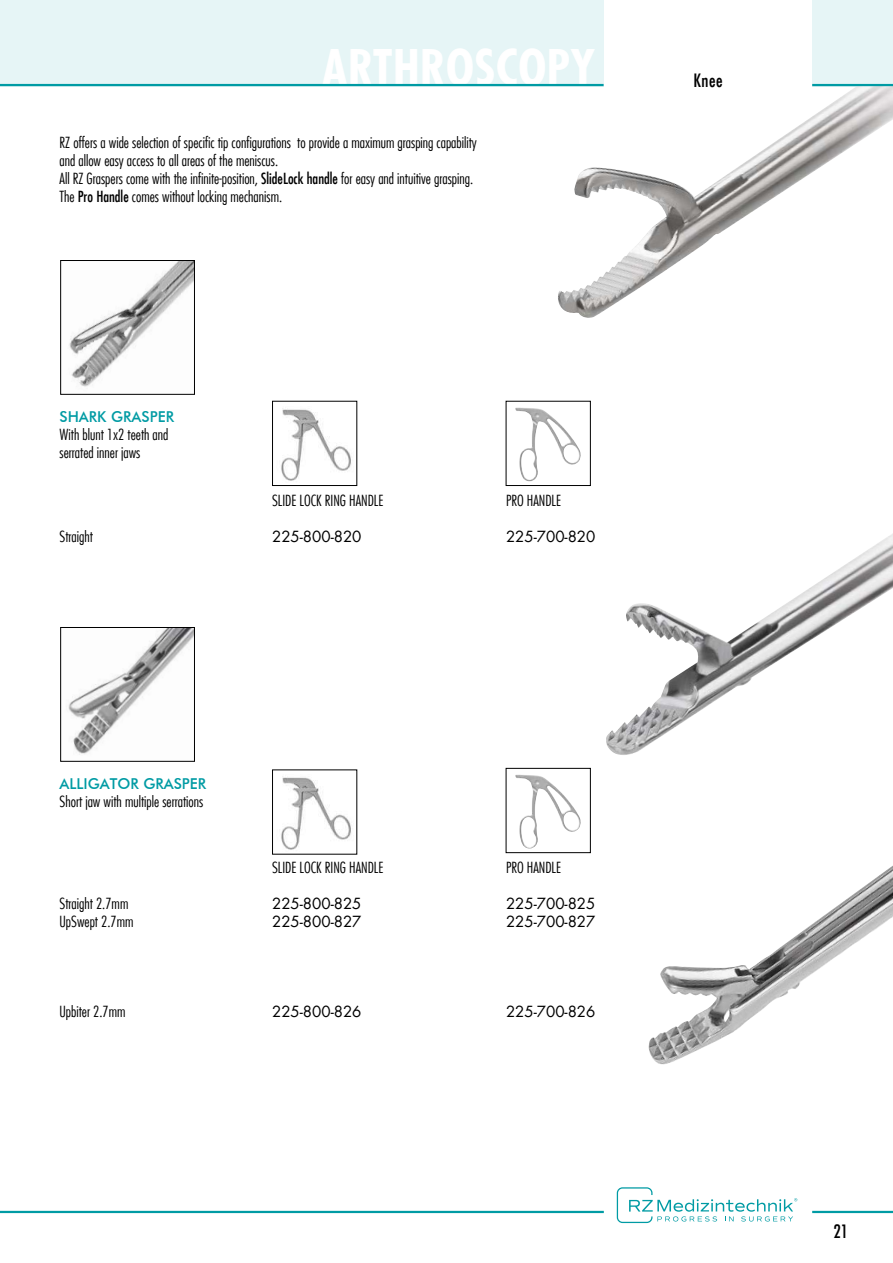
<style>
.page{position:relative;width:893px;height:1263px;background:#fff}
.page>*{position:absolute;margin:0;border:0;box-sizing:border-box;transform-origin:0 0}
.t1{font:700 condensed 48px "Futura LT";letter-spacing:.01em;color:#fff}
.t2{font:condensed 18px "Futura LT";letter-spacing:.025em;color:#000}
.t3{font:300 condensed 15px/18px "Futura LT";color:#000}
.t4{font:15px "Futura LT";color:#000}
.t5{font:500 15px "Futura BT";color:#009ba4}
.s1{font-weight:400}
</style>
<div class="page">
<hr style="left:812px;top:1211px;width:81px;height:2px;background:#009ba4">
<hr style="left:0;top:1211px;width:604px;height:2px;background:#009ba4">
<div style="left:0;top:0;width:604px;height:86px;background:#e6f5f6"></div>
<div style="left:812px;top:0;width:81px;height:86px;background:#e6f5f6"></div>
<img style="left:557px;top:86px;width:336px;height:232px">
<img style="left:69px;top:262px;width:124px;height:125px">
<div style="left:60px;top:260px;width:135px;height:135px;border:1px solid #000"></div>
<img style="left:68px;top:629px;width:125px;height:126px">
<div style="left:60px;top:627px;width:135px;height:135px;border:1px solid #000"></div>
<img style="left:606px;top:534px;width:287px;height:221px">
<hr style="left:812px;top:84px;width:81px;height:2px;background:#009ba4">
<img style="left:648px;top:865px;width:245px;height:200px">
<img style="left:515px;top:407px;width:66px;height:75px">
<div style="left:506px;top:401px;width:85px;height:85px;border:1px solid #000"></div>
<img style="left:515px;top:774px;width:66px;height:75px">
<div style="left:506px;top:768px;width:85px;height:85px;border:1px solid #000"></div>
<img style="left:281px;top:408px;width:70px;height:73px">
<div style="left:272px;top:401px;width:85px;height:85px;border:1px solid #000"></div>
<img style="left:281px;top:776px;width:70px;height:74px">
<hr style="left:0;top:84px;width:604px;height:2px;background:#009ba4">
<svg style="left:617px;top:1187px;width:180px;height:36px"></svg>
<h1 class="t1" style="left:322px;top:37px;width:275px">ARTHROSCOPY</h1>
<p class="t3" style="left:60px;top:134px;width:419px">RZ offers a wide selection of specific tip configurations to provide a maximum grasping capability and allow easy access to all areas of the meniscus.<br>All RZ Graspers come with the infinite-position, <span class="s1">SlideLock handle</span> for easy and intuitive grasping.<br>The <span class="s1">Pro Handle</span> comes without locking mechanism.</p>
<p class="t5" style="left:60px;top:407px;width:116px">SHARK GRASPER</p>
<p class="t3" style="left:60px;top:425px;width:110px">With blunt 1x2 teeth and serrated inner jaws</p>
<p class="t3" style="left:272px;top:491px;width:113px">SLIDE LOCK RING HANDLE</p>
<p class="t3" style="left:506px;top:491px;width:57px">PRO HANDLE</p>
<p class="t3" style="left:60px;top:527px;width:35px">Straight</p>
<p class="t4" style="left:272px;top:527px;width:91px">225-800-820</p>
<p class="t4" style="left:506px;top:527px;width:91px">225-700-820</p>
<p class="t5" style="left:60px;top:774px;width:148px">ALLIGATOR GRASPER</p>
<p class="t3" style="left:60px;top:792px;width:145px">Short jaw with multiple serrations</p>
<p class="t3" style="left:272px;top:858px;width:113px">SLIDE LOCK RING HANDLE</p>
<p class="t3" style="left:506px;top:858px;width:57px">PRO HANDLE</p>
<p class="t3" style="left:60px;top:894px;width:70px">Straight 2.7mm</p>
<p class="t4" style="left:272px;top:894px;width:91px">225-800-825</p>
<p class="t4" style="left:506px;top:894px;width:91px">225-700-825</p>
<p class="t3" style="left:60px;top:912px;width:76px">UpSwept 2.7mm</p>
<p class="t4" style="left:272px;top:912px;width:91px">225-800-827</p>
<p class="t4" style="left:506px;top:912px;width:91px">225-700-827</p>
<p class="t3" style="left:60px;top:1002px;width:68px">Upbiter 2.7mm</p>
<p class="t4" style="left:272px;top:1002px;width:91px">225-800-826</p>
<p class="t4" style="left:506px;top:1002px;width:91px">225-700-826</p>
<p class="t2" style="left:693px;top:69px;width:30px">Knee</p>
<p class="t2" style="left:833px;top:1220px;width:16px">21</p>
</div>
